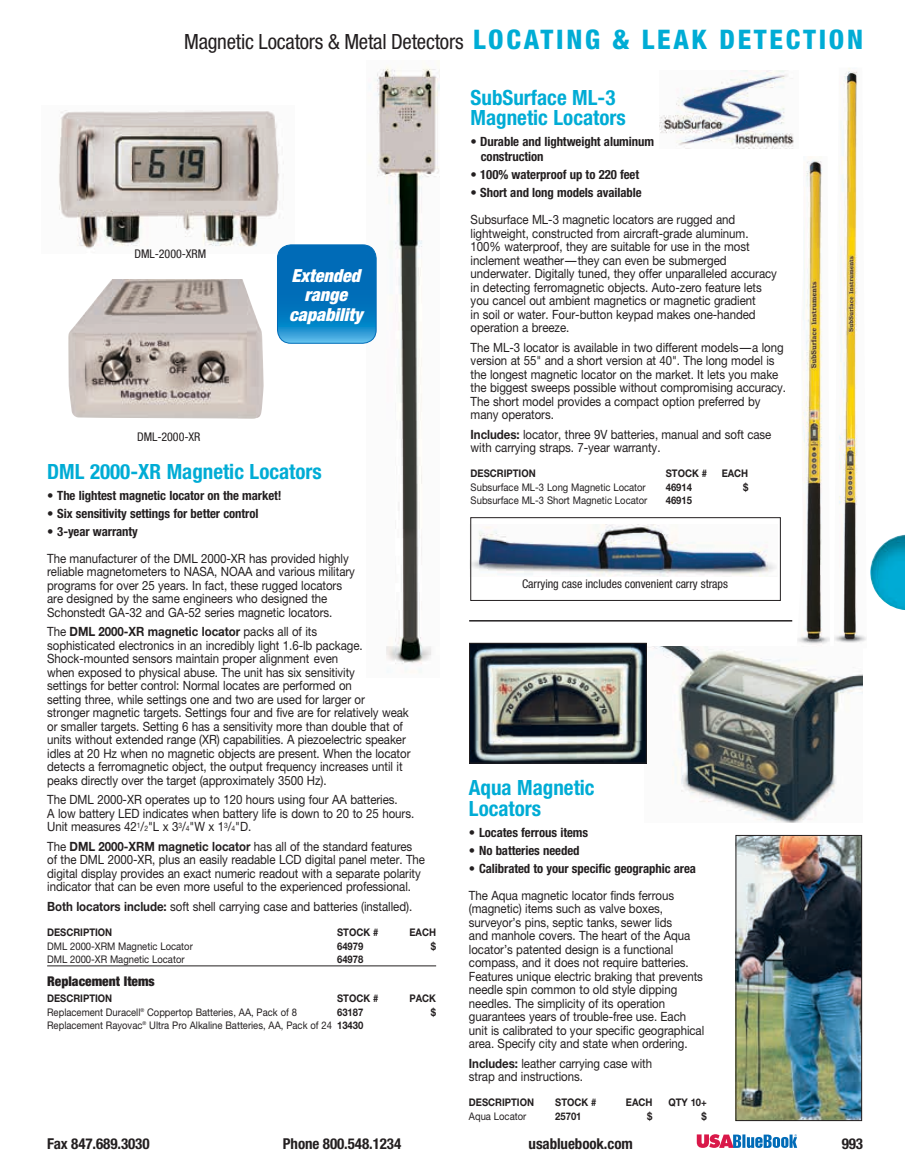
<style>
.page{position:relative;width:905px;height:1175px;background:#fff}
.page>*{position:absolute;margin:0;border:0;box-sizing:border-box;transform-origin:0 0}
.t1{font:700 condensed 21px/20.2px "Helvetica Neue";color:#00acd5}
.t2{font:condensed 21px "Helvetica Neue";letter-spacing:-.01em;color:#231f20}
.t3{font:italic 900 condensed 18px/19.5px "Helvetica Neue";color:#fff;text-align:center}
.t4{font:700 condensed 15px "Helvetica Neue";letter-spacing:-.005em;color:#231f20}
.t5{font:900 condensed 13.5px "Helvetica Neue";color:#231f20}
.t6{font:12.75px/13.5px "Helvetica Neue";letter-spacing:-.005em;color:#231f20;scale:.9 1}
.t7{font:700 condensed 12.75px/15px "Helvetica Neue";letter-spacing:-.005em;color:#231f20}
.t8{font:condensed 12px "Helvetica Neue";letter-spacing:-.005em;color:#231f20}
.t9{font:10.5px "Helvetica Neue";color:#231f20;scale:.9 1}
.t10{font:700 10.5px "Helvetica Neue";color:#231f20;scale:.9 1}
.s1{font-weight:800;font-size:27px;color:#00acd5}
.s2{font-weight:700}
.s3{font-size:7.5px}
</style>
<div class="page">
<svg style="left:696px;top:1134px;width:101px;height:14px"></svg>
<img style="left:870px;top:534px;width:34px;height:76px">
<hr style="left:47px;top:965px;width:389px;height:1px;background:#231f20">
<img style="left:68px;top:279px;width:196px;height:139px">
<img style="left:59px;top:110px;width:225px;height:139px">
<img style="left:366px;top:66px;width:73px;height:607px">
<img style="left:469px;top:524px;width:307px;height:52px">
<div style="left:470px;top:517px;width:310px;height:84px;border:1px solid #231f20"></div>
<img style="left:644px;top:647px;width:218px;height:175px">
<img style="left:471px;top:645px;width:173px;height:116px">
<div style="left:469px;top:643px;width:177px;height:120px;border:1px solid #231f20"></div>
<img style="left:737px;top:837px;width:123px;height:281px">
<div style="left:735px;top:835px;width:127px;height:285px;border:1px solid #231f20"></div>
<img style="left:659px;top:70px;width:135px;height:78px">
<svg style="left:830px;top:68px;width:36px;height:586px"></svg>
<img style="left:796px;top:156px;width:34px;height:498px">
<hr style="left:469px;top:620px;width:323px;height:1px;background:#231f20">
<svg style="left:277px;top:245px;width:99px;height:98px;background:#0b79bf"></svg>
<div style="left:277px;top:244px;width:99px;height:100px;border:1px solid #006bb7;border-radius:13px"></div>
<h1 class="t2" style="left:184px;top:29px;width:680px">Magnetic Locators &amp; Metal Detectors <span class="s1">LOCATING &amp; LEAK DETECTION</span></h1>
<p class="t8" style="left:134px;top:247px;width:73px">DML-2000-XRM</p>
<p class="t8" style="left:137px;top:430px;width:65px">DML-2000-XR</p>
<h2 class="t3" style="left:289px;top:265px;width:75px">Extended range capability</h2>
<h1 class="t1" style="left:47px;top:461px;width:276px">DML 2000-XR Magnetic Locators</h1>
<p class="t7" style="left:47px;top:487px;width:236px">• The lightest magnetic locator on the market!</p>
<p class="t7" style="left:47px;top:505px;width:213px">• Six sensitivity settings for better control</p>
<p class="t7" style="left:47px;top:523px;width:92px">• 3-year warranty</p>
<p class="t6" style="left:47px;top:551px;width:343px">The manufacturer of the DML 2000-XR has provided highly reliable magnetometers to NASA, NOAA and various military programs for over 25 years. In fact, these rugged locators are designed by the same engineers who designed the Schonstedt GA-32 and GA-52 series magnetic locators.</p>
<p class="t6" style="left:47px;top:625px;width:405px">The <span class="s2">DML 2000-XR magnetic locator</span> packs all of its<br>sophisticated electronics in an incredibly light 1.6-lb package.<br>Shock-mounted sensors maintain proper alignment even<br>when exposed to physical abuse. The unit has six sensitivity<br>settings for better control: Normal locates are performed on<br>setting three, while settings one and two are used for larger or<br>stronger magnetic targets. Settings four and five are for relatively weak or smaller targets. Setting 6 has a sensitivity more than double that of units without extended range (XR) capabilities. A piezoelectric speaker idles at 20 Hz when no magnetic objects are present. When the locator detects a ferromagnetic object, the output frequency increases until it peaks directly over the target (approximately 3500 Hz).</p>
<p class="t6" style="left:47px;top:793px;width:409px">The DML 2000-XR operates up to 120 hours using four AA batteries.<br>A low battery LED indicates when battery life is down to 20 to 25 hours.<br>Unit measures 42<sup>1</sup>/<span class="s3">2</span>"L x 3<sup>3</sup>/<span class="s3">4</span>"W x 1<sup>3</sup>/<span class="s3">4</span>"D.</p>
<p class="t6" style="left:47px;top:839px;width:421px">The <span class="s2">DML 2000-XRM magnetic locator</span> has all of the standard features of the DML 2000-XR, plus an easily readable LCD digital panel meter. The digital display provides an exact numeric readout with a separate polarity indicator that can be even more useful to the experienced professional.</p>
<p class="t6" style="left:47px;top:899px;width:407px"><span class="s2">Both locators include:</span> soft shell carrying case and batteries (installed).</p>
<p class="t10" style="left:47px;top:925px;width:74px">DESCRIPTION</p>
<p class="t10" style="left:337px;top:925px;width:47px">STOCK #</p>
<p class="t10" style="left:409px;top:925px;width:31px">EACH</p>
<p class="t9" style="left:47px;top:940px;width:163px">DML 2000-XRM Magnetic Locator</p>
<p class="t10" style="left:337px;top:939px;width:31px">64979</p>
<p class="t10" style="left:431px;top:939px;width:7px">$</p>
<p class="t9" style="left:47px;top:952px;width:154px">DML 2000-XR Magnetic Locator</p>
<p class="t10" style="left:337px;top:952px;width:31px">64978</p>
<p class="t5" style="left:47px;top:972px;width:109px">Replacement Items</p>
<p class="t10" style="left:47px;top:991px;width:74px">DESCRIPTION</p>
<p class="t10" style="left:337px;top:991px;width:47px">STOCK #</p>
<p class="t10" style="left:409px;top:991px;width:31px">PACK</p>
<p class="t9" style="left:47px;top:1006px;width:279px">Replacement Duracell<sup>®</sup> Coppertop Batteries, AA, Pack of 8</p>
<p class="t10" style="left:337px;top:1005px;width:31px">63187</p>
<p class="t10" style="left:431px;top:1005px;width:7px">$</p>
<p class="t9" style="left:47px;top:1018px;width:353px">Replacement Rayovac<sup>®</sup> Ultra Pro Alkaline Batteries, AA, Pack of 24 <span class="s2">13430</span></p>
<h1 class="t1" style="left:470px;top:87px;width:157px">SubSurface ML-3<br>Magnetic Locators</h1>
<p class="t7" style="left:481px;top:134px;width:175px;text-indent:-10px">• Durable and lightweight aluminum construction</p>
<p class="t7" style="left:470px;top:167px;width:170px">• 100% waterproof up to 220 feet</p>
<p class="t7" style="left:470px;top:185px;width:173px">• Short and long models available</p>
<p class="t6" style="left:470px;top:213px;width:342px">Subsurface ML-3 magnetic locators are rugged and lightweight, constructed from aircraft-grade aluminum.<br>100% waterproof, they are suitable for use in the most inclement weather—they can even be submerged underwater. Digitally tuned, they offer unparalleled accuracy in detecting ferromagnetic objects. Auto-zero feature lets you cancel out ambient magnetics or magnetic gradient<br>in soil or water. Four-button keypad makes one-handed operation a breeze.</p>
<p class="t6" style="left:470px;top:340px;width:352px">The ML-3 locator is available in two different models—a long version at 55" and a short version at 40". The long model is the longest magnetic locator on the market. It lets you make the biggest sweeps possible without compromising accuracy.<br>The short model provides a compact option preferred by many operators.</p>
<p class="t6" style="left:470px;top:427px;width:335px"><span class="s2">Includes:</span> locator, three 9V batteries, manual and soft case with carrying straps. 7-year warranty.</p>
<p class="t10" style="left:470px;top:467px;width:74px">DESCRIPTION</p>
<p class="t10" style="left:665px;top:467px;width:47px">STOCK #</p>
<p class="t10" style="left:721px;top:467px;width:31px">EACH</p>
<p class="t9" style="left:470px;top:481px;width:196px">Subsurface ML-3 Long Magnetic Locator</p>
<p class="t10" style="left:665px;top:481px;width:31px">46914</p>
<p class="t10" style="left:743px;top:481px;width:7px">$</p>
<p class="t9" style="left:470px;top:494px;width:198px">Subsurface ML-3 Short Magnetic Locator</p>
<p class="t10" style="left:665px;top:494px;width:31px">46915</p>
<p class="t8" style="left:522px;top:577px;width:207px">Carrying case includes convenient carry straps</p>
<h1 class="t1" style="left:469px;top:777px;width:127px">Aqua Magnetic<br>Locators</h1>
<p class="t7" style="left:469px;top:824px;width:121px">• Locates ferrous items</p>
<p class="t7" style="left:469px;top:842px;width:112px">• No batteries needed</p>
<p class="t7" style="left:469px;top:860px;width:228px">• Calibrated to your specific geographic area</p>
<p class="t6" style="left:469px;top:888px;width:263px">The Aqua magnetic locator finds ferrous (magnetic) items such as valve boxes, surveyor’s pins, septic tanks, sewer lids<br>and manhole covers. The heart of the Aqua locator’s patented design is a functional compass, and it does not require batteries.<br>Features unique electric braking that prevents needle spin common to old style dipping needles. The simplicity of its operation guarantees years of trouble-free use. Each unit is calibrated to your specific geographical area. Specify city and state when ordering.</p>
<p class="t6" style="left:469px;top:1056px;width:205px"><span class="s2">Includes:</span> leather carrying case with strap and instructions.</p>
<p class="t10" style="left:469px;top:1095px;width:74px">DESCRIPTION</p>
<p class="t10" style="left:555px;top:1095px;width:47px">STOCK #</p>
<p class="t10" style="left:626px;top:1095px;width:31px">EACH</p>
<p class="t10" style="left:668px;top:1095px;width:44px">QTY 10+</p>
<p class="t9" style="left:469px;top:1110px;width:65px">Aqua Locator</p>
<p class="t10" style="left:555px;top:1110px;width:31px">25701</p>
<p class="t10" style="left:647px;top:1110px;width:7px">$</p>
<p class="t10" style="left:701px;top:1110px;width:7px">$</p>
<p class="t4" style="left:47px;top:1134px;width:104px">Fax 847.689.3030</p>
<p class="t4" style="left:283px;top:1134px;width:120px">Phone 800.548.1234</p>
<p class="t4" style="left:528px;top:1134px;width:106px">usabluebook.com</p>
<p class="t4" style="left:841px;top:1134px;width:23px">993</p>
</div>
